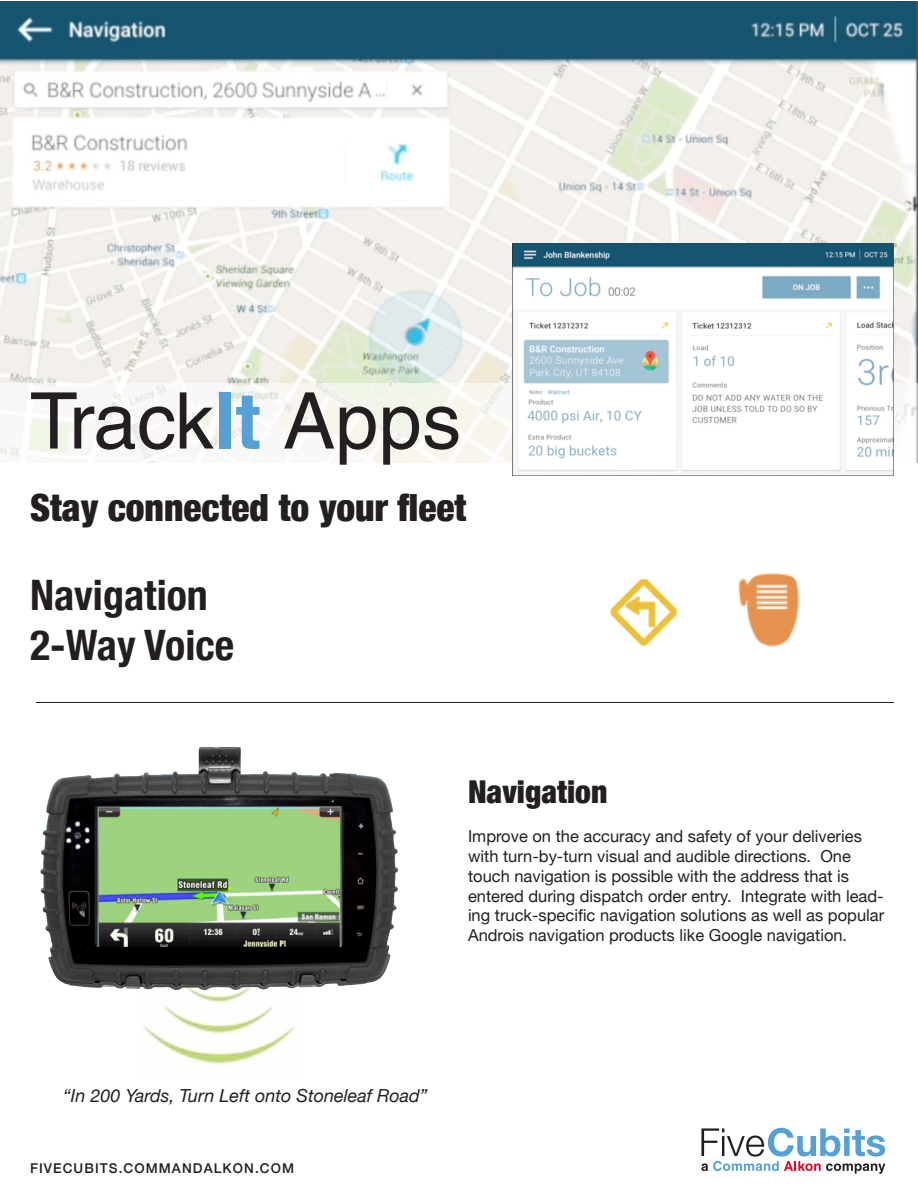
<style>
.page{position:relative;width:918px;height:1188px;background:#fff}
.page>*{position:absolute;margin:0;border:0;box-sizing:border-box;transform-origin:0 0}
.t1{font:78.15px "Helvetica";color:#231f20}
.t2{font:700 condensed 42px "Helvetica Neue";color:#231f20}
.t3{font:900 condensed 37.5px "Helvetica Neue";color:#231f20}
.t4{font:900 condensed 31.5px "Helvetica Neue";color:#231f20}
.t5{font:italic 18px "Helvetica Neue";color:#231f20}
.t6{font:16.5px/19.8px "Helvetica Neue";color:#231f20}
.t7{font:500 13.5px "Helvetica Neue";letter-spacing:.08em;color:#231f20}
.s1{font-weight:700;color:#56a0d5}
</style>
<div class="page">
<img style="left:0;top:1px;width:917px;height:382px">
<div style="left:0;top:383px;width:918px;height:80px;background:linear-gradient(to bottom,#f5f6f1,#f9f8f5)"></div>
<svg style="left:701px;top:1128px;width:184px;height:46px"></svg>
<hr style="left:36px;top:702px;width:858px;height:1px;background:#231f20">
<img style="left:610px;top:580px;width:67px;height:67px">
<img style="left:738px;top:573px;width:62px;height:74px">
<img style="left:143px;top:999px;width:152px;height:66px">
<img style="left:512px;top:243px;width:382px;height:232px">
<img style="left:40px;top:747px;width:359px;height:252px">
<img style="left:96px;top:806px;width:246px;height:141px">
<p class="t1" style="left:30px;top:376px;width:433px">Track<span class="s1">It</span> Apps</p>
<p class="t3" style="left:30px;top:477px;width:438px">Stay connected to your fleet</p>
<p class="t2" style="left:30px;top:560px;width:179px">Navigation</p>
<p class="t2" style="left:30px;top:610px;width:206px">2-Way Voice</p>
<p class="t4" style="left:468px;top:765px;width:141px">Navigation</p>
<p class="t6" style="left:468px;top:827px;width:418px">Improve on the accuracy and safety of your deliveries with turn-by-turn visual and audible directions. One touch navigation is possible with the address that is entered during dispatch order entry. Integrate with lead&shy;ing truck-specific navigation solutions as well as popular Androis navigation products like Google navigation.</p>
<p class="t5" style="left:63px;top:1083px;width:366px">“In 200 Yards, Turn Left onto Stoneleaf Road”</p>
<p class="t7" style="left:30px;top:1157px;width:266px">FIVECUBITS.COMMANDALKON.COM</p>
</div>
